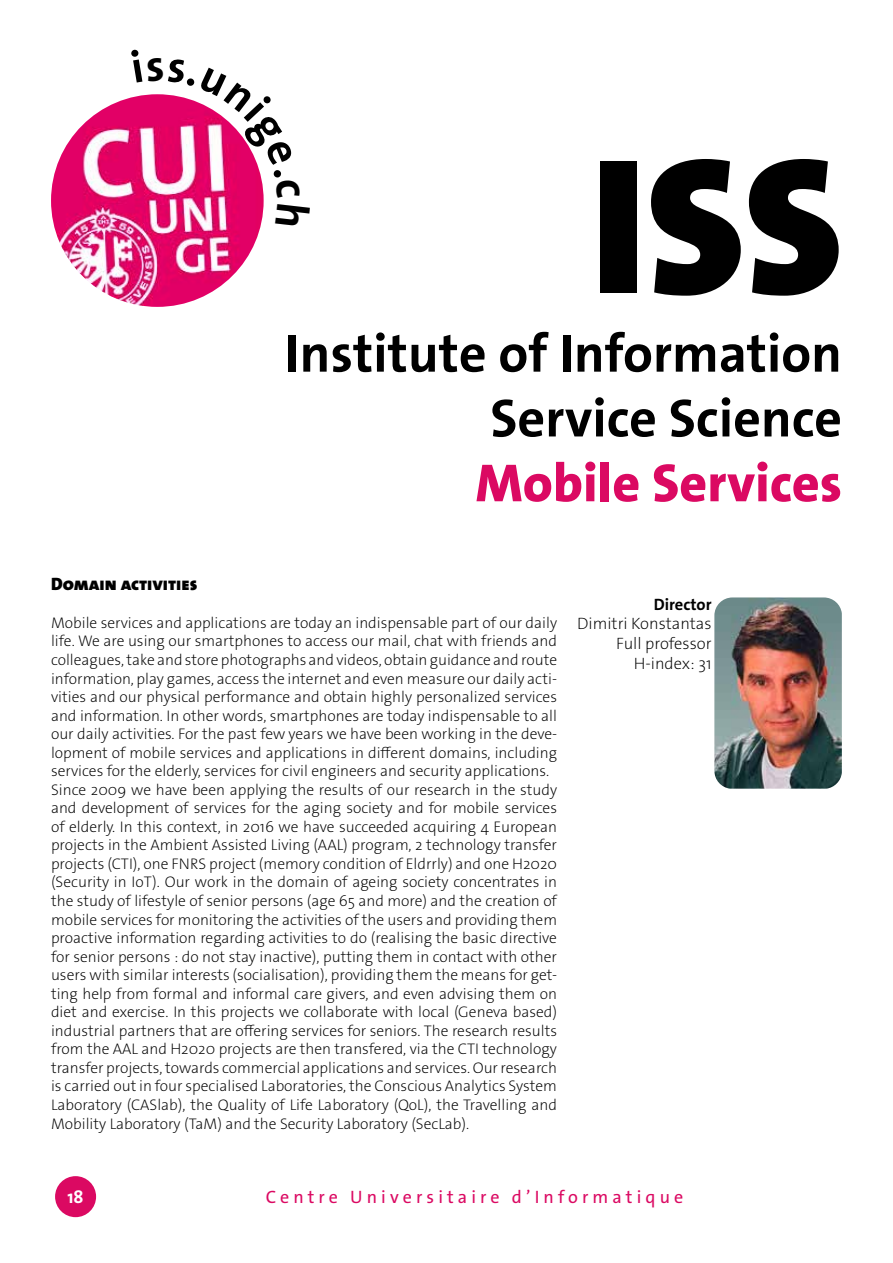
<style>
.page{position:relative;width:893px;height:1263px;background:#fff}
.page>*{position:absolute;margin:0;border:0;box-sizing:border-box;transform-origin:0 0}
.t1{font:900 195px "The Sans Os F";color:#000}
.t2{font:700 54px/64.8px "The Sans Os F";color:#000;text-align:right}
.t3{font:800 54px "The Sans Os F";color:#db0962}
.t4{font:18px "The Sans Os F";letter-spacing:.23em;color:#db0962}
.t5{font:900 18px "The Sans Os F";color:#000}
.t6{font:700 18px "The Sans Os F";color:#fff}
.t7{font:200 16.5px/19.8px "The Sans Os F";color:#000;text-align:right}
.t8{font:700 16.5px "The Sans Os F";color:#000}
.t9{font:200 15.45px/18.6px "The Sans Os F";color:#000}
</style>
<div class="page">
<div style="left:55px;top:1176px;width:41px;height:41px;background:#db0962;border-radius:50%"></div>
<img style="left:51px;top:94px;width:213px;height:213px;border-radius:106px">
<img style="left:714px;top:597px;width:128px;height:192px">
<svg style="left:131px;top:94px;width:133px;height:104px"></svg>
<h1 class="t1" style="left:591px;top:102px;width:252px">ISS</h1>
<h2 class="t2" style="left:285px;top:321px;width:558px">Institute of Information<br>Service Science</h2>
<h2 class="t3" style="left:475px;top:448px;width:368px">Mobile Services</h2>
<p class="t5" style="left:51px;top:572px;width:148px">Domain activities</p>
<p class="t9" style="left:51px;top:613px;width:508px">Mobile services and applications are today an indispensable part of our daily life. We are using our smartphones to access our mail, chat with friends and colleagues, take and store photographs and videos, obtain guidance and route information, play games, access the internet and even measure our daily acti&shy;vities and our physical performance and obtain highly personalized services and information. In other words, smartphones are today indispensable to all our daily activities. For the past few years we have been working in the deve&shy;lopment of mobile services and applications in different domains, including services for the elderly, services for civil engineers and security applications.<br>Since 2009 we have been applying the results of our research in the study and development of services for the aging society and for mobile services of elderly. In this context, in 2016 we have succeeded acquiring 4 European projects in the Ambient Assisted Living (AAL) program, 2 technology transfer projects (CTI), one FNRS project (memory condition of Eldrrly) and one H2020 (Security in IoT). Our work in the domain of ageing society concentrates in the study of lifestyle of senior persons (age 65 and more) and the creation of mobile services for monitoring the activities of the users and providing them proactive information regarding activities to do (realising the basic directive for senior persons : do not stay inactive), putting them in contact with other users with similar interests (socialisation), providing them the means for get&shy;ting help from formal and informal care givers, and even advising them on diet and exercise. In this projects we collaborate with local (Geneva based) industrial partners that are offering services for seniors. The research results from the AAL and H2020 projects are then transfered, via the CTI technology transfer projects, towards commercial applications and services. Our research is carried out in four specialised Laboratories, the Conscious Analytics System Laboratory (CASlab), the Quality of Life Laboratory (QoL), the Travelling and Mobility Laboratory (TaM) and the Security Laboratory (SecLab).</p>
<p class="t8" style="left:654px;top:593px;width:59px">Director</p>
<p class="t7" style="left:577px;top:614px;width:136px">Dimitri Konstantas<br>Full professor<br>H-index: 31</p>
<p class="t6" style="left:67px;top:1185px;width:18px">18</p>
<p class="t4" style="left:266px;top:1185px;width:419px">Centre Universitaire d’Informatique</p>
</div>
